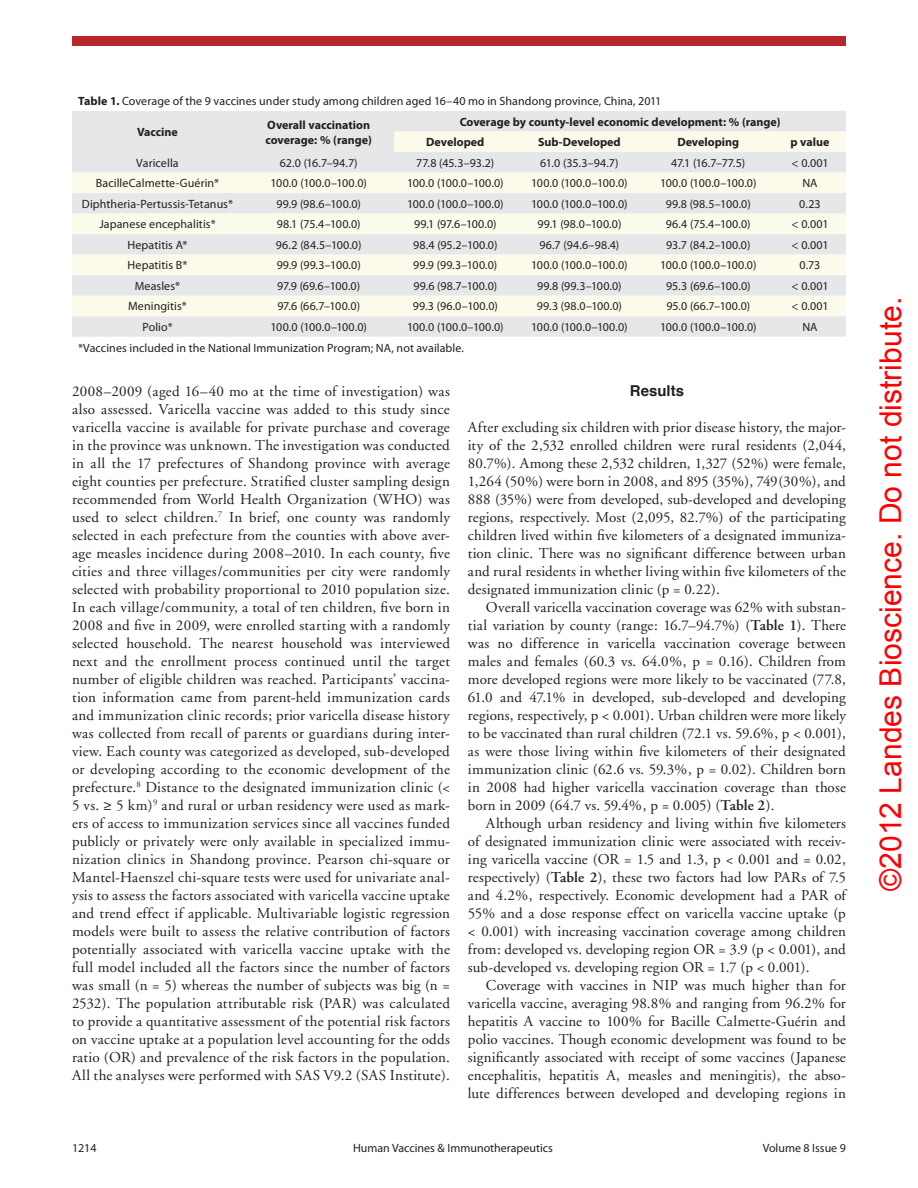
<style>
.page{position:relative;width:918px;height:1188px;background:#fff}
.page>*{position:absolute;margin:0;border:0;box-sizing:border-box;transform-origin:0 0}
.t1{font:30.15px "Arial";color:#f00}
.t2{font:15px/18px "Adobe Garamond";letter-spacing:.01em;color:#231f20;text-align:justify}
.t3{font:700 15px "Helvetica";color:#231f20}
.t4{font:12px "Myriad Pro";letter-spacing:.005em;color:#231f20}
.t5{font:700 12px/15px "Myriad Pro";color:#231f20}
.s1{font-weight:700}
.s2{font-family:"Myriad Pro"}
.s3{font-weight:600}
</style>
<div class="page">
<div style="left:72px;top:36px;width:774px;height:10px;background:#b7262b"></div>
<div style="left:72px;top:111px;width:774px;height:226px;background:#e6e7e9"></div>
<svg style="left:72px;top:132px;width:774px;height:184px;background:#f0f0ea"></svg>
<p class="t4" style="left:78px;top:94px;width:585px"><span class="s1">Table 1.</span> Coverage of the 9 vaccines under study among children aged 16–40 mo in Shandong province, China, 2011</p>
<p class="t5" style="left:137px;top:124px;width:42px">Vaccine</p>
<p class="t5" style="left:266px;top:117px;width:108px">Overall vaccination coverage: % (range)</p>
<p class="t5" style="left:426px;top:112px;width:356px;line-height:20.1px;text-indent:33px">Coverage by county-level economic development: % (range)<br>Developed</p>
<p class="t5" style="left:538px;top:134px;width:84px">Sub-Developed</p>
<p class="t5" style="left:677px;top:134px;width:63px">Developing</p>
<p class="t5" style="left:790px;top:134px;width:41px">p value</p>
<p class="t4" style="left:136px;top:155px;width:44px">Varicella</p>
<p class="t4" style="left:280px;top:155px;width:79px">62.0 (16.7–94.7)</p>
<p class="t4" style="left:416px;top:155px;width:80px">77.8 (45.3–93.2)</p>
<p class="t4" style="left:540px;top:155px;width:80px">61.0 (35.3–94.7)</p>
<p class="t4" style="left:671px;top:155px;width:75px">47.1 (16.7–77.5)</p>
<p class="t4" style="left:791px;top:155px;width:39px">&lt; 0.001</p>
<p class="t4" style="left:96px;top:176px;width:125px">BacilleCalmette-Guérin*</p>
<p class="t4" style="left:271px;top:176px;width:98px">100.0 (100.0–100.0)</p>
<p class="t4" style="left:407px;top:176px;width:98px">100.0 (100.0–100.0)</p>
<p class="t4" style="left:531px;top:176px;width:98px">100.0 (100.0–100.0)</p>
<p class="t4" style="left:660px;top:176px;width:98px">100.0 (100.0–100.0)</p>
<p class="t4" style="left:802px;top:176px;width:17px">NA</p>
<p class="t4" style="left:82px;top:196px;width:153px">Diphtheria-Pertussis-Tetanus*</p>
<p class="t4" style="left:276px;top:196px;width:86px">99.9 (98.6–100.0)</p>
<p class="t4" style="left:407px;top:196px;width:98px">100.0 (100.0–100.0)</p>
<p class="t4" style="left:531px;top:196px;width:98px">100.0 (100.0–100.0)</p>
<p class="t4" style="left:666px;top:196px;width:86px">99.8 (98.5–100.0)</p>
<p class="t4" style="left:799px;top:196px;width:23px">0.23</p>
<p class="t4" style="left:99px;top:217px;width:118px">Japanese encephalitis*</p>
<p class="t4" style="left:277px;top:217px;width:85px">98.1 (75.4–100.0)</p>
<p class="t4" style="left:414px;top:217px;width:84px">99.1 (97.6–100.0)</p>
<p class="t4" style="left:537px;top:217px;width:85px">99.1 (98.0–100.0)</p>
<p class="t4" style="left:666px;top:217px;width:86px">96.4 (75.4–100.0)</p>
<p class="t4" style="left:791px;top:217px;width:39px">&lt; 0.001</p>
<p class="t4" style="left:128px;top:237px;width:62px">Hepatitis A*</p>
<p class="t4" style="left:276px;top:237px;width:87px">96.2 (84.5–100.0)</p>
<p class="t4" style="left:413px;top:237px;width:86px">98.4 (95.2–100.0)</p>
<p class="t4" style="left:540px;top:237px;width:81px">96.7 (94.6–98.4)</p>
<p class="t4" style="left:666px;top:237px;width:86px">93.7 (84.2–100.0)</p>
<p class="t4" style="left:791px;top:237px;width:39px">&lt; 0.001</p>
<p class="t4" style="left:128px;top:258px;width:61px">Hepatitis B*</p>
<p class="t4" style="left:277px;top:258px;width:86px">99.9 (99.3–100.0)</p>
<p class="t4" style="left:413px;top:258px;width:86px">99.9 (99.3–100.0)</p>
<p class="t4" style="left:531px;top:258px;width:98px">100.0 (100.0–100.0)</p>
<p class="t4" style="left:660px;top:258px;width:98px">100.0 (100.0–100.0)</p>
<p class="t4" style="left:800px;top:258px;width:22px">0.73</p>
<p class="t4" style="left:135px;top:278px;width:47px">Measles*</p>
<p class="t4" style="left:277px;top:278px;width:84px">97.9 (69.6–100.0)</p>
<p class="t4" style="left:413px;top:278px;width:85px">99.6 (98.7–100.0)</p>
<p class="t4" style="left:537px;top:278px;width:86px">99.8 (99.3–100.0)</p>
<p class="t4" style="left:666px;top:278px;width:86px">95.3 (69.6–100.0)</p>
<p class="t4" style="left:791px;top:278px;width:39px">&lt; 0.001</p>
<p class="t4" style="left:128px;top:299px;width:60px">Meningitis*</p>
<p class="t4" style="left:277px;top:299px;width:84px">97.6 (66.7–100.0)</p>
<p class="t4" style="left:413px;top:299px;width:87px">99.3 (96.0–100.0)</p>
<p class="t4" style="left:537px;top:299px;width:87px">99.3 (98.0–100.0)</p>
<p class="t4" style="left:666px;top:299px;width:85px">95.0 (66.7–100.0)</p>
<p class="t4" style="left:791px;top:299px;width:39px">&lt; 0.001</p>
<p class="t4" style="left:142px;top:319px;width:32px">Polio*</p>
<p class="t4" style="left:271px;top:319px;width:98px">100.0 (100.0–100.0)</p>
<p class="t4" style="left:407px;top:319px;width:98px">100.0 (100.0–100.0)</p>
<p class="t4" style="left:531px;top:319px;width:98px">100.0 (100.0–100.0)</p>
<p class="t4" style="left:660px;top:319px;width:98px">100.0 (100.0–100.0)</p>
<p class="t4" style="left:802px;top:319px;width:17px">NA</p>
<p class="t4" style="left:78px;top:340px;width:388px">*Vaccines included in the National Immunization Program; NA, not available.</p>
<p class="t2" style="left:72px;top:383px;width:380px">2008–2009 (aged 16–40 mo at the time of investigation) was also assessed. Varicella vaccine was added to this study since varicella vaccine is available for private purchase and coverage in the province was unknown. The investigation was conducted in all the 17 prefectures of Shandong province with average eight counties per prefecture. Stratified cluster sampling design recommended from World Health Organization (WHO) was used to select children.<sup>7</sup> In brief, one county was randomly selected in each prefecture from the counties with above aver&shy;age measles incidence during 2008–2010. In each county, five cities and three villages/communities per city were randomly selected with probability proportional to 2010 population size.<br>In each village/community, a total of ten children, five born in 2008 and five in 2009, were enrolled starting with a randomly selected household. The nearest household was interviewed next and the enrollment process continued until the target number of eligible children was reached. Participants’ vaccina&shy;tion information came from parent-held immunization cards and immunization clinic records; prior varicella disease history was collected from recall of parents or guardians during inter&shy;view. Each county was categorized as developed, sub-developed or developing according to the economic development of the prefecture.<sup>8</sup> Distance to the designated immunization clinic (&lt; 5 vs. <span class="s2">≥</span> 5 km)<sup>9</sup> and rural or urban residency were used as mark&shy;ers of access to immunization services since all vaccines funded publicly or privately were only available in specialized immu&shy;nization clinics in Shandong province. Pearson chi-square or Mantel-Haenszel chi-square tests were used for univariate anal&shy;ysis to assess the factors associated with varicella vaccine uptake and trend effect if applicable. Multivariable logistic regression models were built to assess the relative contribution of factors potentially associated with varicella vaccine uptake with the full model included all the factors since the number of factors was small (n = 5) whereas the number of subjects was big (n = 2532). The population attributable risk (PAR) was calculated to provide a quantitative assessment of the potential risk factors on vaccine uptake at a population level accounting for the odds ratio (OR) and prevalence of the risk factors in the population.<br>All the analyses were performed with SAS V9.2 (SAS Institute).</p>
<p class="t3" style="left:630px;top:379px;width:56px">Results</p>
<p class="t2" style="left:468px;top:419px;width:379px">After excluding six children with prior disease history, the major&shy;ity of the 2,532 enrolled children were rural residents (2,044, 80.7%). Among these 2,532 children, 1,327 (52%) were female, 1,264 (50%) were born in 2008, and 895 (35%), 749(30%), and 888 (35%) were from developed, sub-developed and developing regions, respectively. Most (2,095, 82.7%) of the participating children lived within five kilometers of a designated immuniza&shy;tion clinic. There was no significant difference between urban and rural residents in whether living within five kilometers of the designated immunization clinic (p = 0.22).</p>
<p class="t2" style="left:468px;top:599px;width:380px;text-indent:18px">Overall varicella vaccination coverage was 62% with substan&shy;tial variation by county (range: 16.7–94.7%) (<span class="s3">Table 1</span>). There was no difference in varicella vaccination coverage between males and females (60.3 vs. 64.0%, p = 0.16). Children from more developed regions were more likely to be vaccinated (77.8, 61.0 and 47.1% in developed, sub-developed and developing regions, respectively, p &lt; 0.001). Urban children were more likely to be vaccinated than rural children (72.1 vs. 59.6%, p &lt; 0.001), as were those living within five kilometers of their designated immunization clinic (62.6 vs. 59.3%, p = 0.02). Children born in 2008 had higher varicella vaccination coverage than those born in 2009 (64.7 vs. 59.4%, p = 0.005) (<span class="s3">Table 2</span>).</p>
<p class="t2" style="left:468px;top:815px;width:379px;text-indent:18px">Although urban residency and living within five kilometers of designated immunization clinic were associated with receiv&shy;ing varicella vaccine (OR = 1.5 and 1.3, p &lt; 0.001 and = 0.02, respectively) (<span class="s3">Table 2</span>), these two factors had low PARs of 7.5 and 4.2%, respectively. Economic development had a PAR of 55% and a dose response effect on varicella vaccine uptake (p &lt; 0.001) with increasing vaccination coverage among children from: developed vs. developing region OR = 3.9 (p &lt; 0.001), and sub-developed vs. developing region OR = 1.7 (p &lt; 0.001).</p>
<p class="t2" style="left:468px;top:977px;width:380px;text-indent:18px">Coverage with vaccines in NIP was much higher than for varicella vaccine, averaging 98.8% and ranging from 96.2% for hepatitis A vaccine to 100% for Bacille Calmette-Guérin and polio vaccines. Though economic development was found to be significantly associated with receipt of some vaccines (Japanese encephalitis, hepatitis A, measles and meningitis), the abso&shy;lute differences between developed and developing regions in</p>
<p class="t4" style="left:72px;top:1141px;width:26px">1214</p>
<p class="t4" style="left:353px;top:1141px;width:201px">Human Vaccines &amp; Immunotherapeutics</p>
<p class="t4" style="left:763px;top:1141px;width:85px">Volume 8 Issue 9</p>
<h1 class="t1" style="left:871px;top:891px;width:595px;rotate:-90deg">©2012 Landes Bioscience. Do not distribute.</h1>
</div>
